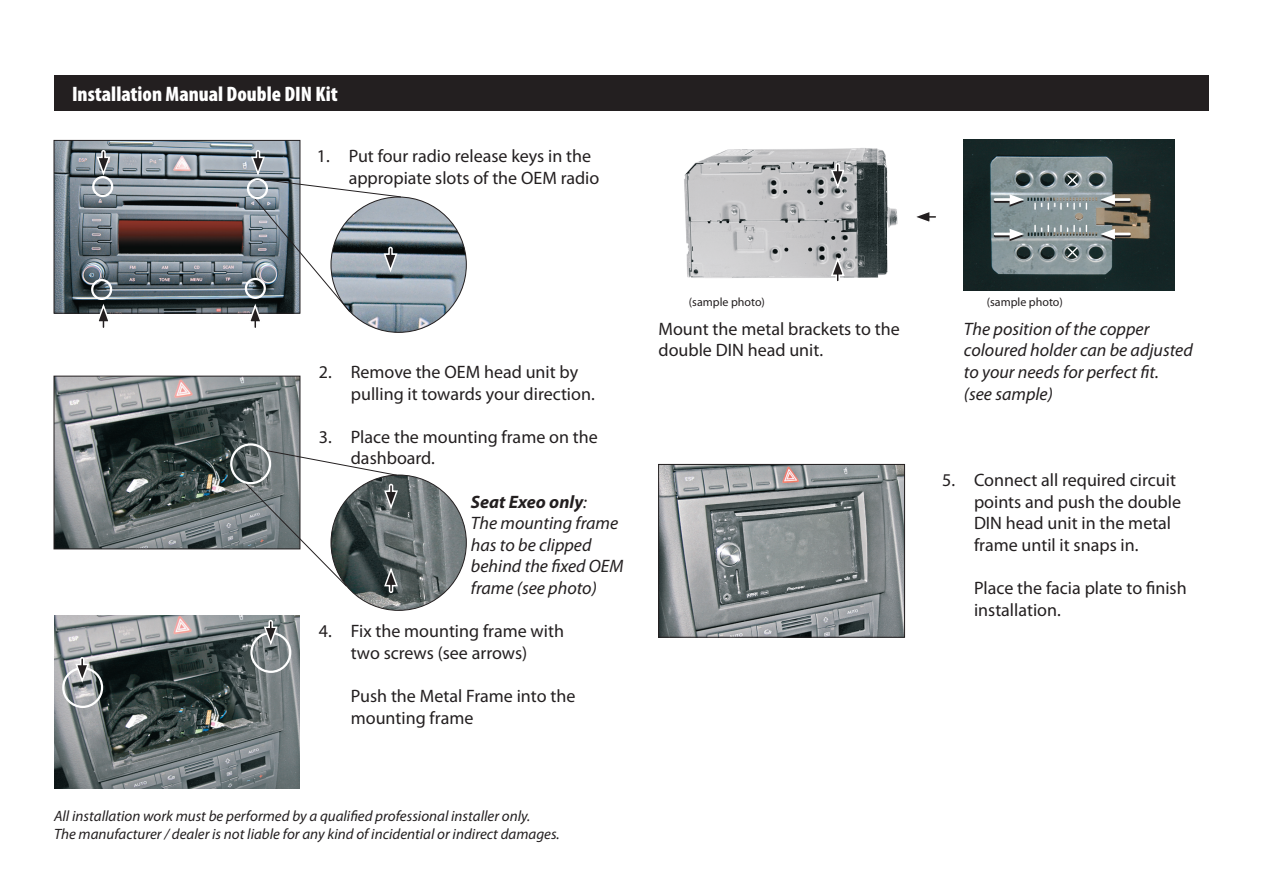
<style>
.page{position:relative;width:1263px;height:893px;background:#fff}
.page>*{position:absolute;margin:0;border:0;box-sizing:border-box;transform-origin:0 0}
.t1{font:900 condensed 21px "Myriad Pro";color:#fff}
.t2{font:18px/21.6px "Myriad Pro";color:#231f20}
.t3{font:italic 18px/21.6px "Myriad Pro";color:#231f20}
.t4{font:italic 15px/18px "Myriad Pro";color:#231f20}
.t5{font:12px "Myriad Pro";color:#231f20}
.s1{font-weight:700}
</style>
<div class="page">
<img style="left:684px;top:148px;width:214px;height:130px">
<svg style="left:830px;top:256px;width:16px;height:26px"></svg>
<svg style="left:830px;top:162px;width:16px;height:28px"></svg>
<img style="left:963px;top:139px;width:211px;height:151px">
<svg style="left:1048px;top:225px;width:39px;height:34px"></svg>
<svg style="left:1034px;top:225px;width:8px;height:6px"></svg>
<svg style="left:1048px;top:203px;width:39px;height:6px"></svg>
<svg style="left:1034px;top:203px;width:8px;height:6px"></svg>
<hr style="left:1110px;top:200px;width:19px;height:3px;background:#231f20">
<hr style="left:1110px;top:198px;width:19px;height:3px;background:#fff">
<svg style="left:1100px;top:194px;width:15px;height:13px"></svg>
<svg style="left:1100px;top:229px;width:29px;height:12px"></svg>
<hr style="left:995px;top:200px;width:20px;height:3px;background:#231f20">
<hr style="left:995px;top:198px;width:20px;height:3px;background:#fff">
<svg style="left:1009px;top:194px;width:15px;height:13px"></svg>
<hr style="left:995px;top:235px;width:20px;height:2px;background:#231f20">
<hr style="left:995px;top:233px;width:20px;height:2px;background:#fff">
<svg style="left:1009px;top:229px;width:15px;height:12px"></svg>
<svg style="left:1066px;top:174px;width:13px;height:12px"></svg>
<svg style="left:916px;top:212px;width:20px;height:10px"></svg>
<img style="left:56px;top:142px;width:242px;height:169px">
<div style="left:54px;top:140px;width:246px;height:173px;border:1px solid #231f20"></div>
<img style="left:56px;top:378px;width:242px;height:169px">
<div style="left:54px;top:376px;width:246px;height:173px;border:1px solid #231f20"></div>
<div style="left:91px;top:279px;width:21px;height:21px;border:2px solid #fff;border-radius:50%"></div>
<div style="left:92px;top:176px;width:21px;height:21px;border:2px solid #fff;border-radius:50%"></div>
<img style="left:331px;top:197px;width:135px;height:135px;border-radius:68px">
<div style="left:245px;top:278px;width:21px;height:21px;border:2px solid #fff;border-radius:50%"></div>
<img style="left:54px;top:616px;width:246px;height:172px">
<svg style="left:95px;top:149px;width:16px;height:27px"></svg>
<svg style="left:95px;top:303px;width:16px;height:25px"></svg>
<svg style="left:247px;top:149px;width:155px;height:181px"></svg>
<div style="left:230px;top:443px;width:41px;height:41px;border:2px solid #fff;border-radius:50%"></div>
<svg style="left:244px;top:449px;width:222px;height:161px"></svg>
<img style="left:660px;top:466px;width:243px;height:169px">
<div style="left:658px;top:464px;width:247px;height:173px;border:1px solid #231f20"></div>
<div style="left:250px;top:632px;width:41px;height:41px;border:2px solid #fff;border-radius:50%"></div>
<div style="left:62px;top:667px;width:41px;height:41px;border:2px solid #fff;border-radius:50%"></div>
<svg style="left:74px;top:656px;width:16px;height:28px"></svg>
<svg style="left:263px;top:619px;width:16px;height:27px"></svg>
<div style="left:247px;top:178px;width:21px;height:21px;border:2px solid #fff;border-radius:50%"></div>
<div style="left:54px;top:75px;width:1155px;height:36px;background:#231f20"></div>
<p class="t1" style="left:72px;top:80px;width:267px">Installation Manual Double DIN Kit</p>
<p class="t2" style="left:349px;top:146px;width:252px;text-indent:-32px">1. Put four radio release keys in the appropiate slots of the OEM radio</p>
<p class="t2" style="left:351px;top:362px;width:245px;text-indent:-32px">2. Remove the OEM head unit by pulling it towards your direction.</p>
<p class="t2" style="left:351px;top:426px;width:248px;text-indent:-32px">3. Place the mounting frame on the dashboard.</p>
<p class="t3" style="left:471px;top:490px;width:154px"><span class="s1">Seat Exeo only</span>:<br>The mounting frame has to be clipped behind the fixed OEM frame (see photo)</p>
<p class="t2" style="left:319px;top:621px;width:247px;text-align:center">4. Fix the mounting frame with two screws (see arrows)</p>
<p class="t2" style="left:351px;top:686px;width:226px">Push the Metal Frame into the mounting frame</p>
<p class="t4" style="left:54px;top:807px;width:507px">All installation work must be performed by a qualified professional installer only.<br>The manufacturer / dealer is not liable for any kind of incidential or indirect damages.</p>
<p class="t5" style="left:689px;top:296px;width:78px">(sample photo)</p>
<p class="t5" style="left:987px;top:296px;width:78px">(sample photo)</p>
<p class="t2" style="left:658px;top:318px;width:243px">Mount the metal brackets to the double DIN head unit.</p>
<p class="t3" style="left:964px;top:318px;width:230px">The position of the copper coloured holder can be adjusted to your needs for perfect fit.<br>(see sample)</p>
<p class="t2" style="left:974px;top:470px;width:209px;text-indent:-32px">5. Connect all required circuit points and push the double<br>DIN head unit in the metal frame until it snaps in.</p>
<p class="t2" style="left:974px;top:578px;width:214px">Place the facia plate to finish installation.</p>
</div>
